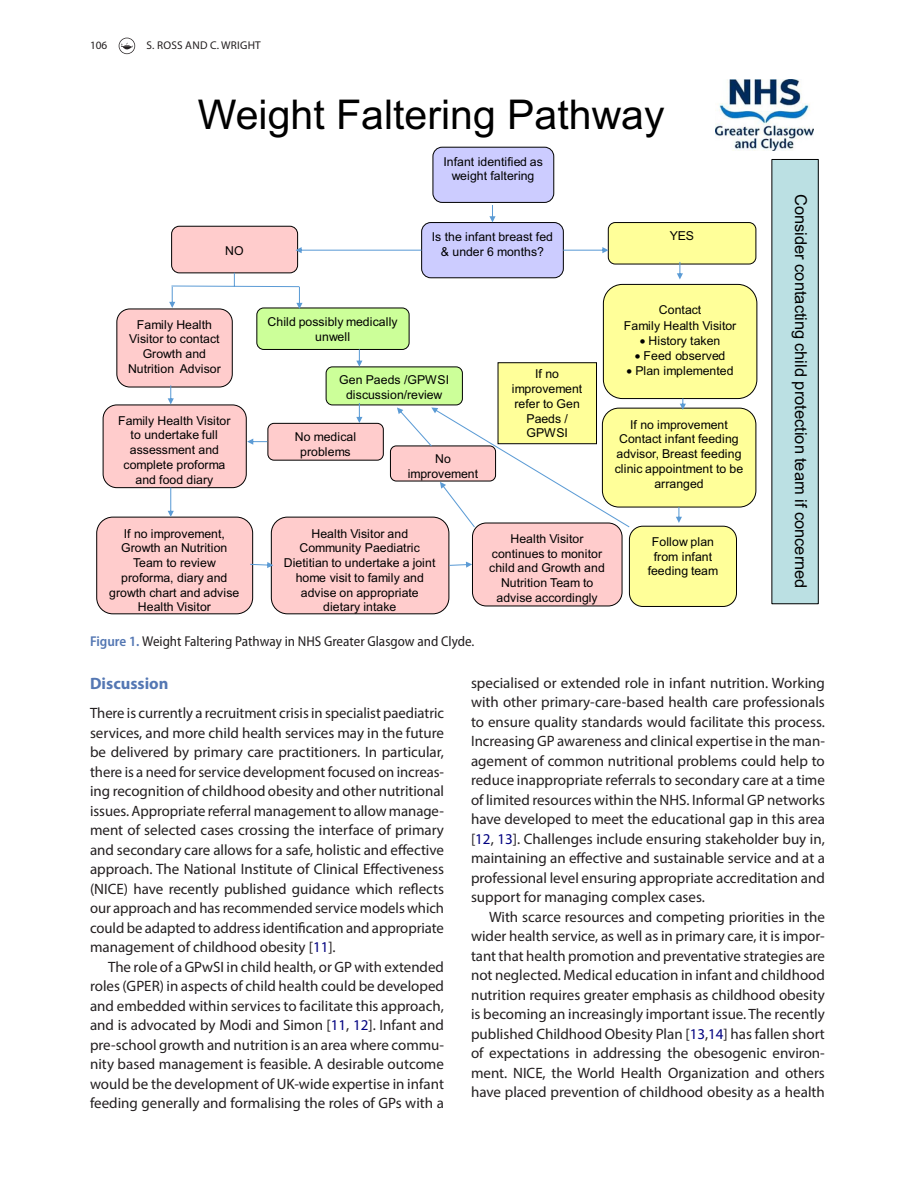
<style>
.page{position:relative;width:915px;height:1191px;background:#fff}
.page>*{position:absolute;margin:0;border:0;box-sizing:border-box;transform-origin:0 0}
.t1{font:40.95px "Arial";color:#000}
.t2{font:16.5px "Arial";color:#000}
.t3{font:700 16.5px "Myriad Pro";color:#5477b3}
.t4{font:15px/19.5px "Myriad Pro";color:#231f20;text-align:justify}
.t5{font:semi-condensed 14.25px "Myriad Pro";color:#231f20}
.t6{font:12.3px/14.7px "Arial";color:#000;text-align:center}
.t7{font:11.25px "Myriad Pro";letter-spacing:.02em;color:#231f20}
.s1{font-weight:600;color:#5477b3}
.s2{color:#000080}
</style>
<div class="page">
<svg style="left:119px;top:38px;width:16px;height:16px"></svg>
<div style="left:117px;top:309px;width:115px;height:78px;background:#fcc;border-radius:13px"></div>
<div style="left:116px;top:308px;width:116px;height:79px;border:1px solid #000;border-radius:13px"></div>
<div style="left:103px;top:405px;width:143px;height:82px;background:#fcc;border-radius:14px"></div>
<div style="left:103px;top:404px;width:143px;height:84px;border:1px solid #000;border-radius:14px"></div>
<div style="left:97px;top:517px;width:155px;height:97px;background:#fcc;border-radius:16px"></div>
<div style="left:96px;top:517px;width:157px;height:97px;border:1px solid #000;border-radius:16px"></div>
<div style="left:271px;top:517px;width:177px;height:97px;background:#fcc;border-radius:16px"></div>
<div style="left:271px;top:517px;width:178px;height:97px;border:1px solid #000;border-radius:16px"></div>
<div style="left:472px;top:523px;width:149px;height:83px;background:#fcc;border-radius:14px"></div>
<div style="left:472px;top:522px;width:150px;height:84px;border:1px solid #000;border-radius:14px"></div>
<div style="left:629px;top:526px;width:107px;height:80px;background:#ff9;border-radius:13px"></div>
<div style="left:628px;top:526px;width:108px;height:81px;border:1px solid #000;border-radius:13px"></div>
<div style="left:602px;top:408px;width:153px;height:99px;background:#ff9;border-radius:16px"></div>
<div style="left:601px;top:408px;width:155px;height:99px;border:1px solid #000;border-radius:16px"></div>
<div style="left:603px;top:284px;width:153px;height:114px;background:#ff9;border-radius:19px"></div>
<div style="left:602px;top:284px;width:155px;height:115px;border:1px solid #000;border-radius:19px"></div>
<div style="left:608px;top:222px;width:147px;height:42px;background:#ff9;border-radius:7px"></div>
<div style="left:607px;top:222px;width:149px;height:42px;border:1px solid #000;border-radius:7px"></div>
<div style="left:421px;top:222px;width:142px;height:56px;background:#ccf;border-radius:9px"></div>
<div style="left:421px;top:222px;width:142px;height:56px;border:1px solid #000;border-radius:9px"></div>
<div style="left:171px;top:226px;width:126px;height:47px;background:#fcc;border-radius:8px"></div>
<div style="left:171px;top:226px;width:127px;height:47px;border:1px solid #000;border-radius:8px"></div>
<div style="left:257px;top:308px;width:152px;height:41px;background:#cf9;border-radius:7px"></div>
<div style="left:256px;top:307px;width:153px;height:43px;border:1px solid #000;border-radius:7px"></div>
<div style="left:326px;top:367px;width:136px;height:38px;background:#cf9;border-radius:6px"></div>
<div style="left:325px;top:366px;width:137px;height:39px;border:1px solid #000;border-radius:6px"></div>
<div style="left:268px;top:423px;width:115px;height:37px;background:#fcc;border-radius:6px"></div>
<div style="left:267px;top:423px;width:116px;height:37px;border:1px solid #000;border-radius:6px"></div>
<div style="left:390px;top:446px;width:105px;height:35px;background:#fcc;border-radius:6px"></div>
<div style="left:390px;top:445px;width:105px;height:36px;border:1px solid #000;border-radius:6px"></div>
<div style="left:497px;top:362px;width:99px;height:82px;background:#ff9;border:1px solid #000"></div>
<div style="left:771px;top:159px;width:47px;height:445px;background:#bbe0e3"></div>
<img style="left:715px;top:79px;width:98px;height:71px">
<svg style="left:169px;top:272px;width:133px;height:37px"></svg>
<svg style="left:168px;top:385px;width:6px;height:19px"></svg>
<svg style="left:168px;top:487px;width:6px;height:30px"></svg>
<svg style="left:356px;top:349px;width:6px;height:18px"></svg>
<svg style="left:356px;top:403px;width:6px;height:20px"></svg>
<svg style="left:397px;top:407px;width:232px;height:120px"></svg>
<svg style="left:675px;top:507px;width:6px;height:16px"></svg>
<svg style="left:676px;top:262px;width:6px;height:17px"></svg>
<svg style="left:679px;top:398px;width:6px;height:12px"></svg>
<svg style="left:449px;top:561px;width:23px;height:6px"></svg>
<svg style="left:250px;top:562px;width:23px;height:6px"></svg>
<svg style="left:247px;top:438px;width:20px;height:7px"></svg>
<svg style="left:563px;top:247px;width:45px;height:6px"></svg>
<div style="left:433px;top:147px;width:120px;height:55px;background:#ccf;border-radius:9px"></div>
<div style="left:432px;top:147px;width:122px;height:56px;border:1px solid #000;border-radius:9px"></div>
<svg style="left:489px;top:205px;width:6px;height:17px"></svg>
<svg style="left:295px;top:247px;width:126px;height:6px"></svg>
<p class="t7" style="left:90px;top:39px;width:19px">106</p>
<p class="t7" style="left:146px;top:39px;width:116px">S. ROSS AND C. WRIGHT</p>
<h1 class="t1" style="left:198px;top:86px;width:468px">Weight Faltering Pathway</h1>
<p class="t6" style="left:443px;top:154px;width:101px">Infant identified as weight faltering</p>
<p class="t6" style="left:431px;top:229px;width:123px">Is the infant breast fed</p>
<p class="t6" style="left:669px;top:228px;width:26px">YES</p>
<p class="t6" style="left:225px;top:244px;width:20px">NO</p>
<p class="t6" style="left:441px;top:244px;width:105px">&amp; under 6 months?</p>
<p class="t6" style="left:128px;top:317px;width:94px">Family Health<br>Visitor to contact<br>Growth and<br>Nutrition Advisor</p>
<p class="t6" style="left:118px;top:413px;width:114px">Family Health Visitor to undertake full assessment and complete proforma and food diary</p>
<p class="t6" style="left:267px;top:314px;width:131px">Child possibly medically unwell</p>
<p class="t6" style="left:339px;top:373px;width:111px">Gen Paeds /GPWSI discussion/review</p>
<p class="t6" style="left:295px;top:429px;width:63px">No medical problems</p>
<p class="t6" style="left:407px;top:452px;width:72px">No improvement</p>
<p class="t6" style="left:511px;top:367px;width:72px">If no improvement refer to Gen<br>Paeds /<br>GPWSI</p>
<p class="t6" style="left:623px;top:302px;width:114px;line-height:15.6px">Contact<br>Family Health Visitor</p>
<p class="t6" style="left:639px;top:333px;width:82px">• History taken</p>
<p class="t6" style="left:634px;top:348px;width:92px">• Feed observed</p>
<p class="t6" style="left:626px;top:364px;width:108px">• Plan implemented</p>
<p class="t6" style="left:614px;top:417px;width:130px">If no improvement<br>Contact infant feeding advisor, Breast feeding clinic appointment to be arranged</p>
<p class="t6" style="left:109px;top:526px;width:131px">If no improvement,<br>Growth an Nutrition<br>Team to review proforma, diary and growth chart and advise<br>Health Visitor</p>
<p class="t6" style="left:284px;top:526px;width:153px">Health Visitor and<br>Community Paediatric<br>Dietitian to undertake a joint home visit to family and advise on appropriate dietary intake</p>
<p class="t6" style="left:489px;top:531px;width:117px">Health Visitor continues to monitor child and Growth and<br>Nutrition Team to advise accordingly</p>
<p class="t6" style="left:647px;top:534px;width:72px">Follow plan from infant feeding team</p>
<p class="t5" style="left:90px;top:633px;width:385px"><span class="s1">Figure 1.</span> Weight Faltering Pathway in NHS Greater Glasgow and Clyde.</p>
<p class="t2" style="left:811px;top:194px;width:396px;rotate:90deg">Consider contacting child protection team if concerned</p>
<p class="t3" style="left:90px;top:672px;width:80px">Discussion</p>
<p class="t4" style="left:90px;top:703px;width:355px">There is currently a recruitment crisis in specialist paediatric services, and more child health services may in the future be delivered by primary care practitioners. In particular, there is a need for service development focused on increas&shy;ing recognition of childhood obesity and other nutritional issues. Appropriate referral management to allow manage&shy;ment of selected cases crossing the interface of primary and secondary care allows for a safe, holistic and effective approach. The National Institute of Clinical Effectiveness (NICE) have recently published guidance which reflects our approach and has recommended service models which could be adapted to address identification and appropriate management of childhood obesity [<span class="s2">11</span>].</p>
<p class="t4" style="left:90px;top:956px;width:355px;text-indent:18px">The role of a GPwSI in child health, or GP with extended roles (GPER) in aspects of child health could be developed and embedded within services to facilitate this approach, and is advocated by Modi and Simon [<span class="s2">11</span>, <span class="s2">12</span>]. Infant and pre-school growth and nutrition is an area where commu&shy;nity based management is feasible. A desirable outcome would be the development of UK-wide expertise in infant feeding generally and formalising the roles of GPs with a</p>
<p class="t4" style="left:471px;top:673px;width:355px">specialised or extended role in infant nutrition. Working with other primary-care-based health care professionals to ensure quality standards would facilitate this process.<br>Increasing GP awareness and clinical expertise in the man&shy;agement of common nutritional problems could help to reduce inappropriate referrals to secondary care at a time of limited resources within the NHS. Informal GP networks have developed to meet the educational gap in this area [<span class="s2">12</span>, <span class="s2">13</span>]. Challenges include ensuring stakeholder buy in, maintaining an effective and sustainable service and at a professional level ensuring appropriate accreditation and support for managing complex cases.</p>
<p class="t4" style="left:471px;top:907px;width:355px;text-indent:18px">With scarce resources and competing priorities in the wider health service, as well as in primary care, it is impor&shy;tant that health promotion and preventative strategies are not neglected. Medical education in infant and childhood nutrition requires greater emphasis as childhood obesity is becoming an increasingly important issue. The recently published Childhood Obesity Plan [<span class="s2">13</span>,<span class="s2">14</span>] has fallen short of expectations in addressing the obesogenic environ&shy;ment. NICE, the World Health Organization and others have placed prevention of childhood obesity as a health</p>
</div>
